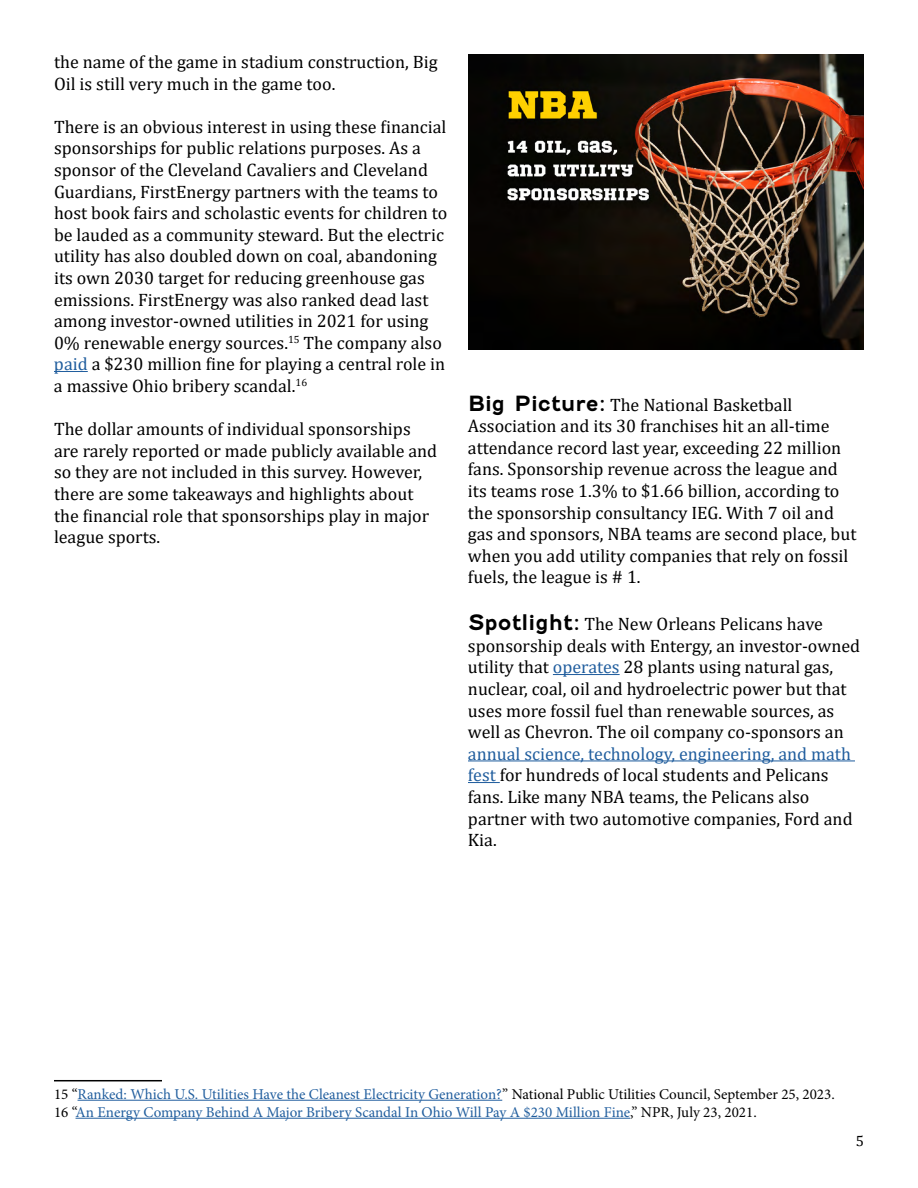
<style>
.page{position:relative;width:918px;height:1188px;background:#fff}
.page>*{position:absolute;margin:0;border:0;box-sizing:border-box;transform-origin:0 0}
.t1{font:18px/21.6px "Cambria";color:#000}
.t2{font:15px/18px "Minion Pro";color:#215e9e}
.t3{font:15px "Cambria";color:#000}
.s1{color:#215e9e}
.s2{font-family:"Fenwick Rg";font-weight:700;font-size:21px}
.s3{color:#000}
</style>
<div class="page">
<hr style="left:54px;top:371px;width:34px;height:1px;background:#215e9e">
<hr style="left:54px;top:1080px;width:108px;height:1px;background:#000">
<hr style="left:78px;top:1100px;width:424px;height:1px;background:#215e9e">
<hr style="left:76px;top:1118px;width:554px;height:1px;background:#215e9e">
<hr style="left:553px;top:674px;width:67px;height:1px;background:#215e9e">
<hr style="left:468px;top:760px;width:387px;height:1px;background:#215e9e">
<hr style="left:468px;top:782px;width:32px;height:1px;background:#215e9e">
<img style="left:468px;top:54px;width:396px;height:296px">
<p class="t1" style="left:54px;top:51px;width:385px">the name of the game in stadium construction, Big<br>Oil is still very much in the game too.</p>
<p class="t1" style="left:54px;top:116px;width:395px">There is an obvious interest in using these financial sponsorships for public relations purposes. As a sponsor of the Cleveland Cavaliers and Cleveland Guardians, FirstEnergy partners with the teams to host book fairs and scholastic events for children to be lauded as a community steward. But the electric utility has also doubled down on coal, abandoning its own 2030 target for reducing greenhouse gas emissions. FirstEnergy was also ranked dead last among investor-owned utilities in 2021 for using 0% renewable energy sources.<sup>15</sup> The company also <span class="s1">paid</span> a $230 million fine for playing a central role in a massive Ohio bribery scandal.<sup>16</sup></p>
<p class="t1" style="left:54px;top:418px;width:385px">The dollar amounts of individual sponsorships are rarely reported or made publicly available and so they are not included in this survey. However, there are some takeaways and highlights about the financial role that sponsorships play in major league sports.</p>
<p class="t1" style="left:468px;top:394px;width:390px"><span class="s2">Big Picture:</span> The National Basketball Association and its 30 franchises hit an all-time attendance record last year, exceeding 22 million fans. Sponsorship revenue across the league and its teams rose 1.3% to $1.66 billion, according to the sponsorship consultancy IEG. With 7 oil and gas and sponsors, NBA teams are second place, but when you add utility companies that rely on fossil fuels, the league is # 1.</p>
<p class="t1" style="left:468px;top:613px;width:394px"><span class="s2">Spotlight:</span> The New Orleans Pelicans have sponsorship deals with Entergy, an investor-owned utility that <span class="s1">operates</span> 28 plants using natural gas, nuclear, coal, oil and hydroelectric power but that uses more fossil fuel than renewable sources, as well as Chevron. The oil company co-sponsors an</p>
<p class="t1" style="left:468px;top:743px;width:386px"><span class="s1">annual science, technology, engineering, and math fest</span> for hundreds of local students and Pelicans fans. Like many NBA teams, the Pelicans also partner with two automotive companies, Ford and Kia.</p>
<p class="t2" style="left:54px;top:1085px;width:782px"><span class="s3">15 “</span>Ranked: Which U.S. Utilities Have the Cleanest Electricity Generation?<span class="s3">” National Public Utilities Council, September 25, 2023.<br>16 “</span>An Energy Company Behind A Major Bribery Scandal In Ohio Will Pay A $230 Million Fine<span class="s3">,” NPR, July 23, 2021.</span></p>
<p class="t3" style="left:856px;top:1132px;width:10px">5</p>
</div>
